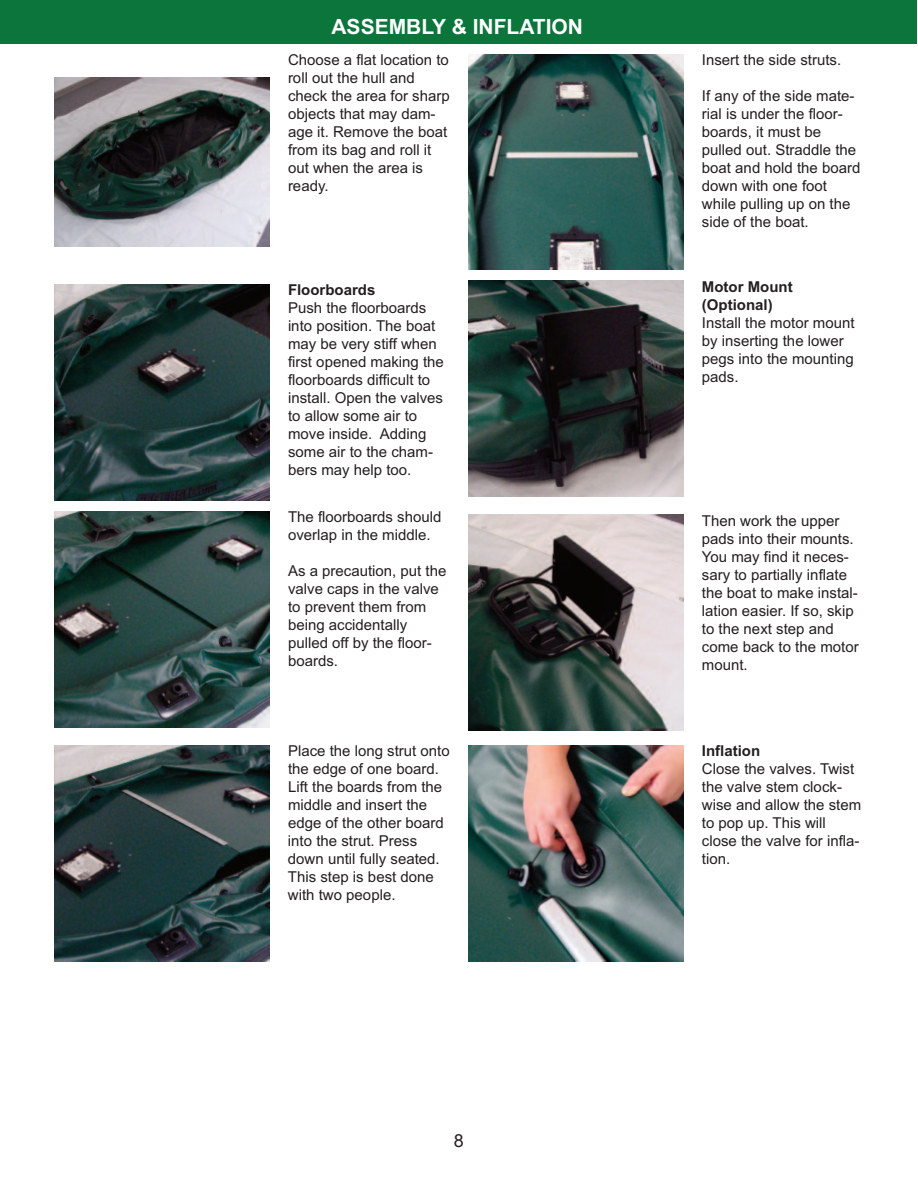
<style>
.page{position:relative;width:918px;height:1188px;background:#fff}
.page>*{position:absolute;margin:0;border:0;box-sizing:border-box;transform-origin:0 0}
.t1{font:700 21px "Arial";color:#fff}
.t2{font:18px "Arial";color:#231f20}
.t3{font:15px/18px "Arial";color:#231f20}
.t4{font:700 15px/18px "Arial";color:#231f20}
</style>
<div class="page">
<img style="left:54px;top:511px;width:216px;height:216px">
<img style="left:54px;top:745px;width:216px;height:216px">
<img style="left:468px;top:54px;width:216px;height:216px">
<img style="left:468px;top:281px;width:216px;height:216px">
<img style="left:468px;top:515px;width:216px;height:216px">
<img style="left:468px;top:745px;width:216px;height:216px">
<img style="left:54px;top:77px;width:216px;height:170px">
<img style="left:54px;top:284px;width:216px;height:216px">
<div style="left:0;top:0;width:917px;height:44px;background:#0b753b"></div>
<h1 class="t1" style="left:331px;top:15px;width:253px">ASSEMBLY &amp; INFLATION</h1>
<p class="t3" style="left:288px;top:51px;width:163px">Choose a flat location to roll out the hull and check the area for sharp objects that may dam&shy;age it. Remove the boat from its bag and roll it out when the area is ready.</p>
<p class="t4" style="left:288px;top:281px;width:89px">Floorboards</p>
<p class="t3" style="left:288px;top:299px;width:157px">Push the floorboards into position. The boat may be very stiff when first opened making the floorboards difficult to install. Open the valves to allow some air to move inside. Adding some air to the cham&shy;bers may help too.</p>
<p class="t3" style="left:288px;top:508px;width:155px">The floorboards should overlap in the middle.</p>
<p class="t3" style="left:288px;top:562px;width:160px">As a precaution, put the valve caps in the valve to prevent them from being accidentally pulled off by the floor&shy;boards.</p>
<p class="t3" style="left:288px;top:742px;width:163px">Place the long strut onto the edge of one board.<br>Lift the boards from the middle and insert the edge of the other board into the strut. Press down until fully seated.<br>This step is best done with two people.</p>
<p class="t2" style="left:454px;top:1130px;width:12px">8</p>
<p class="t3" style="left:702px;top:51px;width:141px">Insert the side struts.</p>
<p class="t3" style="left:702px;top:87px;width:160px">If any of the side mate&shy;rial is under the floor&shy;boards, it must be pulled out. Straddle the boat and hold the board down with one foot while pulling up on the side of the boat.</p>
<p class="t4" style="left:702px;top:278px;width:92px">Motor Mount (Optional)</p>
<p class="t3" style="left:702px;top:314px;width:154px">Install the motor mount by inserting the lower pegs into the mounting pads.</p>
<p class="t3" style="left:702px;top:512px;width:158px">Then work the upper pads into their mounts.<br>You may find it neces&shy;sary to partially inflate the boat to make instal&shy;lation easier. If so, skip to the next step and come back to the motor mount.</p>
<p class="t4" style="left:702px;top:742px;width:60px">Inflation</p>
<p class="t3" style="left:702px;top:760px;width:161px">Close the valves. Twist the valve stem clock&shy;wise and allow the stem to pop up. This will close the valve for infla&shy;tion.</p>
</div>
